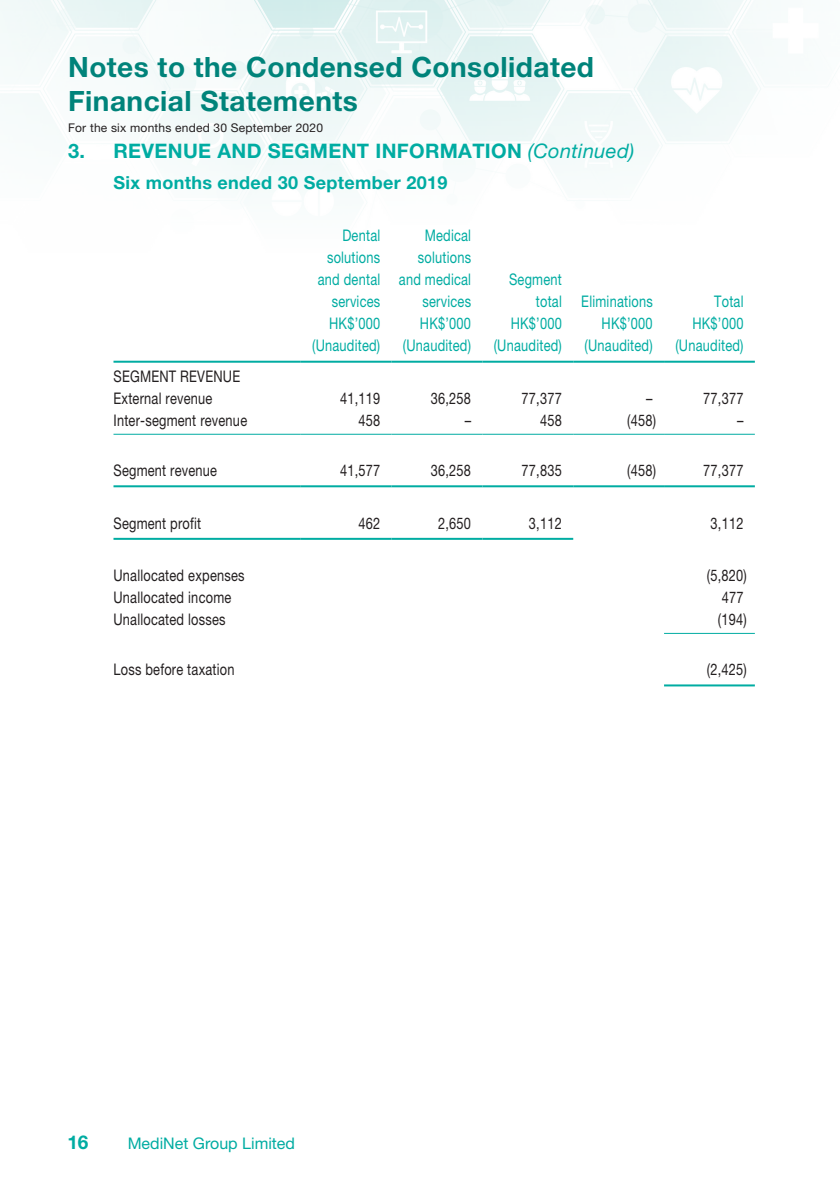
<style>
.page{position:relative;width:840px;height:1191px;background:#fff}
.page>*{position:absolute;margin:0;border:0;box-sizing:border-box;transform-origin:0 0}
.t1{font:700 28px/34px "Helvetica Neue LT Std";letter-spacing:.015em;color:#00837a}
._01_H1{font:700 20px "Helvetica Neue LT Std";letter-spacing:.015em;color:#00aca2}
.t2{font:700 19px "Helvetica Neue LT Std";color:#00aca2}
._02_H2{font:700 18px "Helvetica Neue LT Std";letter-spacing:.015em;color:#00aca2}
._50_Table_txt{font:16px "Helvetica Neue LT Std";letter-spacing:.015em;color:#231f20;scale:.8 1}
._50_Table_txt-2{font:16px "Helvetica Neue LT Std";letter-spacing:.015em;color:#00aca2;scale:.8 1}
._50_Table_txt-3{font:16px "Helvetica Neue LT Std";letter-spacing:.015em;color:#00aca2}
.t3{font:12px "Helvetica Neue LT Std";letter-spacing:.015em;color:#231f20}
.s1{font-weight:400;font-style:italic}
</style>
<div class="page">
<img style="left:0;top:0;width:772px;height:435px">
<hr style="left:113px;top:361px;width:187px;height:2px;background:#00aca2">
<hr style="left:300px;top:361px;width:91px;height:2px;background:#00aca2">
<hr style="left:391px;top:361px;width:91px;height:2px;background:#00aca2">
<hr style="left:482px;top:361px;width:91px;height:2px;background:#00aca2">
<hr style="left:573px;top:361px;width:90px;height:2px;background:#00aca2">
<hr style="left:663px;top:361px;width:91px;height:2px;background:#00aca2">
<hr style="left:113px;top:434px;width:187px;height:1px;background:#00aca2">
<hr style="left:300px;top:434px;width:91px;height:1px;background:#00aca2">
<hr style="left:391px;top:434px;width:91px;height:1px;background:#00aca2">
<hr style="left:482px;top:434px;width:91px;height:1px;background:#00aca2">
<hr style="left:573px;top:434px;width:90px;height:1px;background:#00aca2">
<hr style="left:663px;top:434px;width:91px;height:1px;background:#00aca2">
<hr style="left:113px;top:485px;width:187px;height:2px;background:#00aca2">
<hr style="left:300px;top:485px;width:91px;height:2px;background:#00aca2">
<hr style="left:391px;top:485px;width:91px;height:2px;background:#00aca2">
<hr style="left:482px;top:485px;width:91px;height:2px;background:#00aca2">
<hr style="left:573px;top:485px;width:90px;height:2px;background:#00aca2">
<hr style="left:663px;top:485px;width:91px;height:2px;background:#00aca2">
<hr style="left:113px;top:538px;width:187px;height:2px;background:#00aca2">
<hr style="left:300px;top:538px;width:91px;height:2px;background:#00aca2">
<hr style="left:391px;top:538px;width:91px;height:2px;background:#00aca2">
<hr style="left:482px;top:538px;width:91px;height:2px;background:#00aca2">
<hr style="left:663px;top:633px;width:91px;height:1px;background:#00aca2">
<hr style="left:663px;top:684px;width:91px;height:2px;background:#00aca2">
<h1 class="t1" style="left:68px;top:49px;width:527px">Notes to the Condensed Consolidated<br>Financial Statements</h1>
<p class="t3" style="left:68px;top:120px;width:256px">For the six months ended 30 September 2020</p>
<p class="_01_H1" style="left:68px;top:139px;width:567px">3. REVENUE AND SEGMENT INFORMATION <span class="s1">(Continued)</span></p>
<p class="_02_H2" style="left:113px;top:171px;width:335px">Six months ended 30 September 2019</p>
<p class="_50_Table_txt-2" style="left:342px;top:226px;width:49px">Dental</p>
<p class="_50_Table_txt-2" style="left:327px;top:248px;width:68px">solutions</p>
<p class="_50_Table_txt-2" style="left:317px;top:270px;width:80px">and dental</p>
<p class="_50_Table_txt-2" style="left:331px;top:292px;width:62px">services</p>
<p class="_50_Table_txt-2" style="left:424px;top:226px;width:59px">Medical</p>
<p class="_50_Table_txt-2" style="left:417px;top:248px;width:68px">solutions</p>
<p class="_50_Table_txt-2" style="left:398px;top:270px;width:92px">and medical</p>
<p class="_50_Table_txt-2" style="left:422px;top:292px;width:62px">services</p>
<p class="_50_Table_txt-2" style="left:509px;top:270px;width:67px">Segment</p>
<p class="_50_Table_txt-2" style="left:535px;top:292px;width:34px">total</p>
<p class="_50_Table_txt-2" style="left:581px;top:292px;width:91px">Eliminations</p>
<p class="_50_Table_txt-2" style="left:713px;top:292px;width:38px">Total</p>
<p class="_50_Table_txt-2" style="left:329px;top:314px;width:65px">HK$’000</p>
<p class="_50_Table_txt-2" style="left:419px;top:314px;width:65px">HK$’000</p>
<p class="_50_Table_txt-2" style="left:510px;top:314px;width:65px">HK$’000</p>
<p class="_50_Table_txt-2" style="left:601px;top:314px;width:65px">HK$’000</p>
<p class="_50_Table_txt-2" style="left:692px;top:314px;width:65px">HK$’000</p>
<p class="_50_Table_txt-2" style="left:312px;top:336px;width:87px">(Unaudited)</p>
<p class="_50_Table_txt-2" style="left:402px;top:336px;width:87px">(Unaudited)</p>
<p class="_50_Table_txt-2" style="left:493px;top:336px;width:87px">(Unaudited)</p>
<p class="_50_Table_txt-2" style="left:584px;top:336px;width:87px">(Unaudited)</p>
<p class="_50_Table_txt-2" style="left:675px;top:336px;width:87px">(Unaudited)</p>
<p class="_50_Table_txt" style="left:113px;top:367px;width:160px">SEGMENT REVENUE</p>
<p class="_50_Table_txt" style="left:113px;top:389px;width:125px">External revenue</p>
<p class="_50_Table_txt" style="left:340px;top:389px;width:52px">41,119</p>
<p class="_50_Table_txt" style="left:430px;top:389px;width:52px">36,258</p>
<p class="_50_Table_txt" style="left:521px;top:389px;width:52px">77,377</p>
<p class="_50_Table_txt" style="left:646px;top:389px;width:10px">–</p>
<p class="_50_Table_txt" style="left:702px;top:389px;width:52px">77,377</p>
<p class="_50_Table_txt" style="left:113px;top:411px;width:168px">Inter-segment revenue</p>
<p class="_50_Table_txt" style="left:358px;top:411px;width:29px">458</p>
<p class="_50_Table_txt" style="left:464px;top:411px;width:10px">–</p>
<p class="_50_Table_txt" style="left:539px;top:411px;width:29px">458</p>
<p class="_50_Table_txt" style="left:626px;top:411px;width:38px">(458)</p>
<p class="_50_Table_txt" style="left:736px;top:411px;width:10px">–</p>
<p class="_50_Table_txt" style="left:113px;top:461px;width:131px">Segment revenue</p>
<p class="_50_Table_txt" style="left:340px;top:461px;width:52px">41,577</p>
<p class="_50_Table_txt" style="left:430px;top:461px;width:52px">36,258</p>
<p class="_50_Table_txt" style="left:521px;top:461px;width:52px">77,835</p>
<p class="_50_Table_txt" style="left:626px;top:461px;width:38px">(458)</p>
<p class="_50_Table_txt" style="left:702px;top:461px;width:52px">77,377</p>
<p class="_50_Table_txt" style="left:113px;top:513px;width:111px">Segment profit</p>
<p class="_50_Table_txt" style="left:358px;top:513px;width:29px">462</p>
<p class="_50_Table_txt" style="left:438px;top:513px;width:43px">2,650</p>
<p class="_50_Table_txt" style="left:528px;top:513px;width:43px">3,112</p>
<p class="_50_Table_txt" style="left:710px;top:513px;width:43px">3,112</p>
<p class="_50_Table_txt" style="left:113px;top:566px;width:165px">Unallocated expenses</p>
<p class="_50_Table_txt" style="left:706px;top:566px;width:51px">(5,820)</p>
<p class="_50_Table_txt" style="left:113px;top:588px;width:149px">Unallocated income</p>
<p class="_50_Table_txt" style="left:721px;top:588px;width:29px">477</p>
<p class="_50_Table_txt" style="left:113px;top:610px;width:142px">Unallocated losses</p>
<p class="_50_Table_txt" style="left:717px;top:610px;width:38px">(194)</p>
<p class="_50_Table_txt" style="left:113px;top:660px;width:153px">Loss before taxation</p>
<p class="_50_Table_txt" style="left:706px;top:660px;width:51px">(2,425)</p>
<p class="t2" style="left:67px;top:1130px;width:22px">16</p>
<p class="_50_Table_txt-3" style="left:128px;top:1133px;width:169px">MediNet Group Limited</p>
</div>
